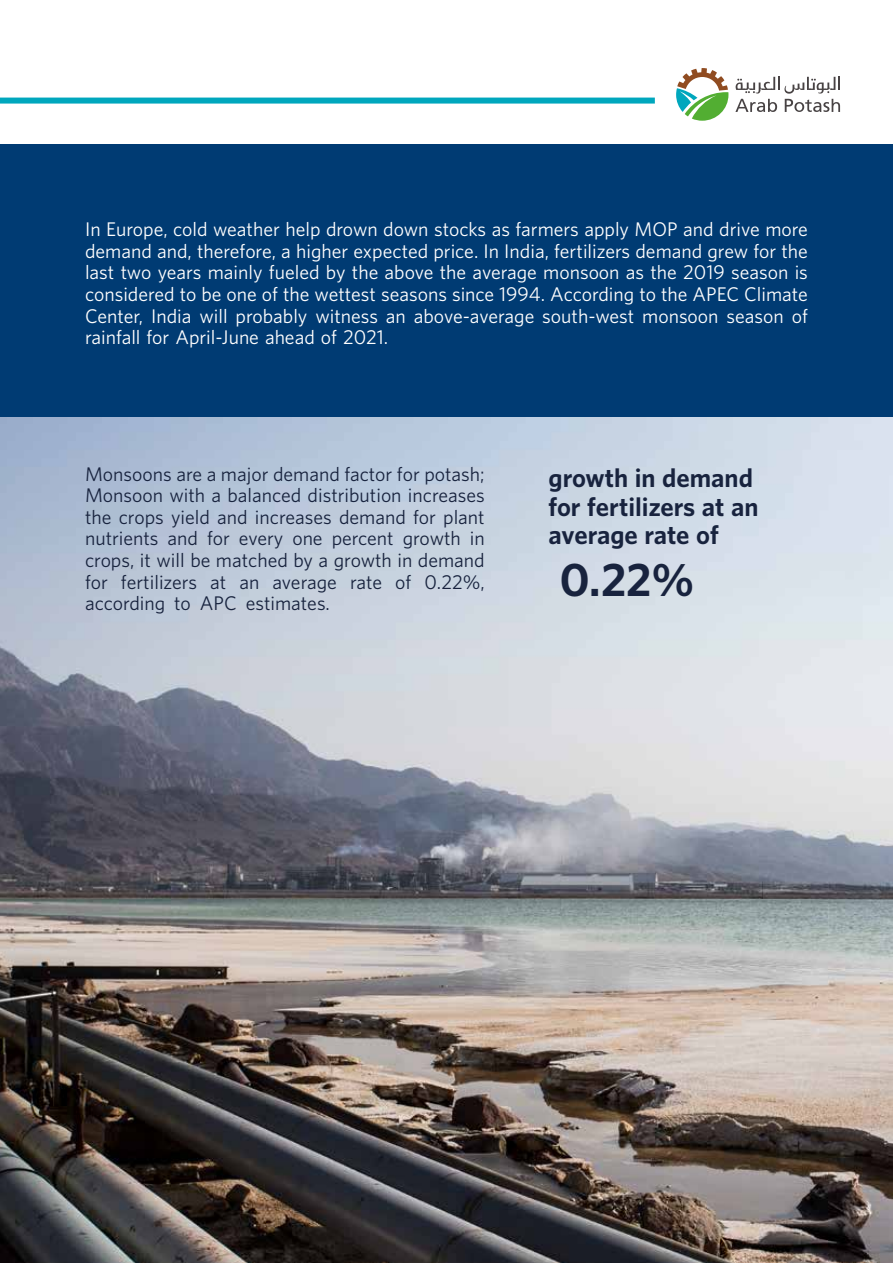
<style>
.page{position:relative;width:893px;height:1263px;background:#fff}
.page>*{position:absolute;margin:0;border:0;box-sizing:border-box;transform-origin:0 0}
.t1{font:700 42px "UNFPA";color:#18233e}
.t2{font:700 24px/28.8px "UNFPA";color:#18233e}
.t3{font:18px/21.6px "UNFPA Text";color:#fff;text-align:justify}
.t4{font:18px/21.6px "UNFPA Text";color:#18233e;text-align:justify}
</style>
<div class="page">
<svg style="left:735px;top:77px;width:105px;height:35px"></svg>
<svg style="left:676px;top:68px;width:52px;height:53px"></svg>
<div style="left:0;top:98px;width:655px;height:6px;background:#00a7bd"></div>
<img style="left:0;top:417px;width:893px;height:846px">
<div style="left:0;top:145px;width:893px;height:272px;background:#003b73"></div>
<p class="t3" style="left:85px;top:218px;width:724px">In Europe, cold weather help drown down stocks as farmers apply MOP and drive more demand and, therefore, a higher expected price. In India, fertilizers demand grew for the last two years mainly fueled by the above the average monsoon as the 2019 season is considered to be one of the wettest seasons since 1994. According to the APEC Climate Center, India will probably witness an above-average south-west monsoon season of rainfall for April-June ahead of 2021.</p>
<p class="t4" style="left:85px;top:462px;width:401px">Monsoons are a major demand factor for potash; Monsoon with a balanced distribution increases the crops yield and increases demand for plant nutrients and for every one percent growth in crops, it will be matched by a growth in demand for fertilizers at an average rate of 0.22%, according to APC estimates.</p>
<h2 class="t2" style="left:549px;top:462px;width:211px">growth in demand for fertilizers at an average rate of</h2>
<h1 class="t1" style="left:560px;top:551px;width:136px">0.22%</h1>
</div>
